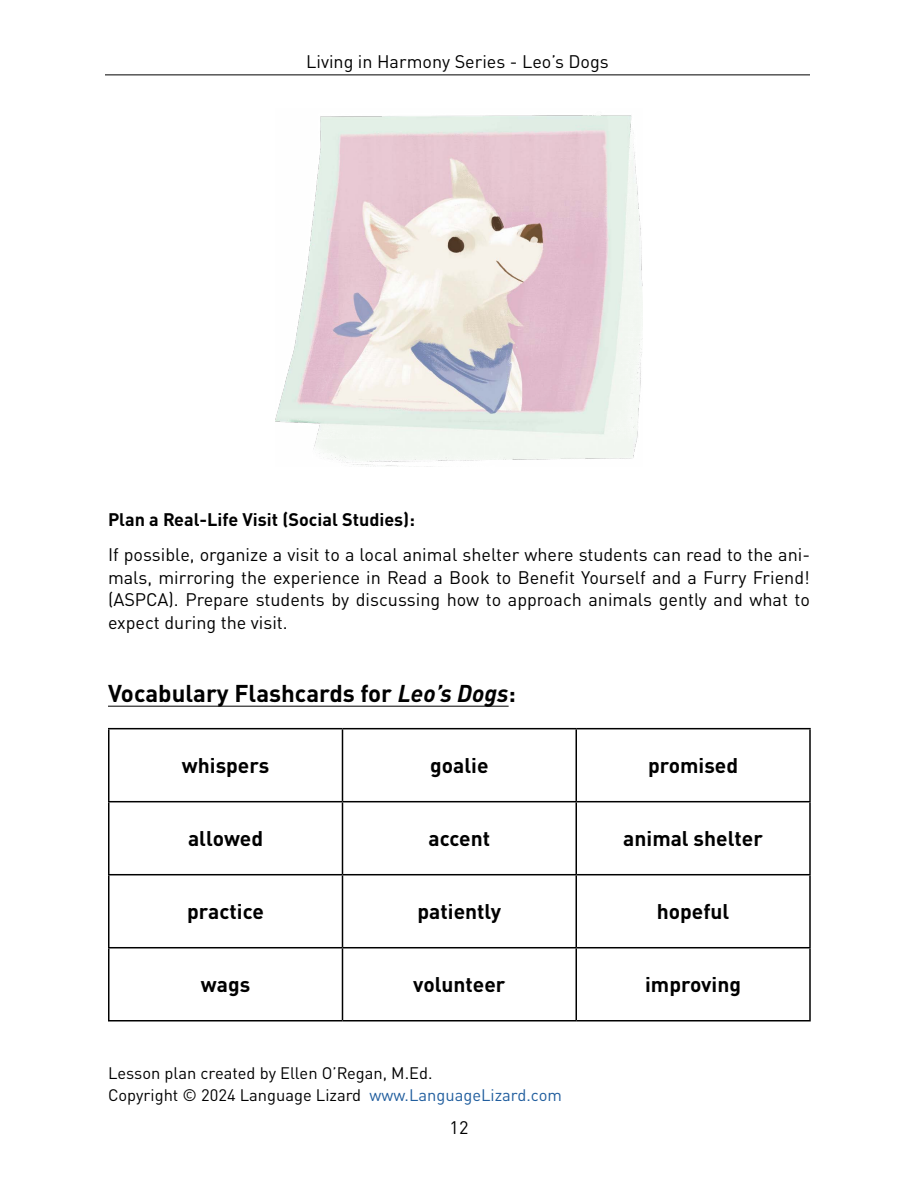
<style>
.page{position:relative;width:918px;height:1188px;background:#fff}
.page>*{position:absolute;margin:0;border:0;box-sizing:border-box;transform-origin:0 0}
.t1{font:700 24px "DIN Pro";color:#000}
.t2{font:700 21px "DIN Pro";color:#000}
.t3{font:18px/22.5px "DIN Pro";color:#000;text-align:justify}
.t4{font:700 18px "DIN Pro";color:#000}
.t5{font:16.5px/22.5px "DIN Pro";color:#000}
.s1{font-style:italic}
.s2{color:#215e9e}
</style>
<div class="page">
<hr style="left:105px;top:75px;width:705px;height:1px;background:#000">
<hr style="left:108px;top:706px;width:401px;height:1px;background:#000">
<img style="left:276px;top:115px;width:366px;height:352px">
<hr style="left:108px;top:728px;width:234px;height:1px;background:#000">
<hr style="left:108px;top:729px;width:2px;height:72px;background:#000">
<hr style="left:342px;top:728px;width:234px;height:1px;background:#000">
<hr style="left:342px;top:729px;width:1px;height:72px;background:#000">
<hr style="left:576px;top:728px;width:235px;height:1px;background:#000">
<hr style="left:576px;top:729px;width:1px;height:72px;background:#000">
<hr style="left:809px;top:729px;width:2px;height:72px;background:#000">
<hr style="left:108px;top:801px;width:234px;height:1px;background:#000">
<hr style="left:108px;top:802px;width:2px;height:72px;background:#000">
<hr style="left:342px;top:801px;width:234px;height:1px;background:#000">
<hr style="left:342px;top:802px;width:1px;height:72px;background:#000">
<hr style="left:576px;top:801px;width:235px;height:1px;background:#000">
<hr style="left:576px;top:802px;width:1px;height:72px;background:#000">
<hr style="left:809px;top:802px;width:2px;height:72px;background:#000">
<hr style="left:108px;top:874px;width:234px;height:1px;background:#000">
<hr style="left:108px;top:875px;width:2px;height:72px;background:#000">
<hr style="left:342px;top:874px;width:234px;height:1px;background:#000">
<hr style="left:342px;top:875px;width:1px;height:72px;background:#000">
<hr style="left:576px;top:874px;width:235px;height:1px;background:#000">
<hr style="left:576px;top:875px;width:1px;height:72px;background:#000">
<hr style="left:809px;top:875px;width:2px;height:72px;background:#000">
<hr style="left:108px;top:947px;width:234px;height:1px;background:#000">
<hr style="left:108px;top:948px;width:2px;height:72px;background:#000">
<hr style="left:342px;top:947px;width:234px;height:1px;background:#000">
<hr style="left:342px;top:948px;width:1px;height:72px;background:#000">
<hr style="left:576px;top:947px;width:235px;height:1px;background:#000">
<hr style="left:576px;top:948px;width:1px;height:72px;background:#000">
<hr style="left:809px;top:948px;width:2px;height:72px;background:#000">
<hr style="left:108px;top:1020px;width:234px;height:2px;background:#000">
<hr style="left:342px;top:1020px;width:234px;height:2px;background:#000">
<hr style="left:576px;top:1020px;width:235px;height:2px;background:#000">
<p class="t3" style="left:306px;top:48px;width:304px">Living in Harmony Series - Leo’s Dogs</p>
<p class="t4" style="left:108px;top:505px;width:308px">Plan a Real-Life Visit (Social Studies):</p>
<p class="t3" style="left:108px;top:542px;width:704px">If possible, organize a visit to a local animal shelter where students can read to the ani&shy;mals, mirroring the experience in Read a Book to Benefit Yourself and a Furry Friend! (ASPCA). Prepare students by discussing how to approach animals gently and what to expect during the visit.</p>
<h1 class="t1" style="left:108px;top:673px;width:410px">Vocabulary Flashcards for <span class="s1">Leo’s Dogs</span>:</h1>
<p class="t2" style="left:182px;top:748px;width:89px">whispers</p>
<p class="t2" style="left:430px;top:748px;width:60px">goalie</p>
<p class="t2" style="left:648px;top:748px;width:92px">promised</p>
<p class="t2" style="left:188px;top:821px;width:77px">allowed</p>
<p class="t2" style="left:429px;top:821px;width:63px">accent</p>
<p class="t2" style="left:623px;top:821px;width:141px">animal shelter</p>
<p class="t2" style="left:187px;top:894px;width:78px">practice</p>
<p class="t2" style="left:418px;top:894px;width:85px">patiently</p>
<p class="t2" style="left:657px;top:894px;width:74px">hopeful</p>
<p class="t2" style="left:201px;top:967px;width:51px">wags</p>
<p class="t2" style="left:413px;top:967px;width:94px">volunteer</p>
<p class="t2" style="left:645px;top:967px;width:97px">improving</p>
<p class="t5" style="left:108px;top:1060px;width:455px">Lesson plan created by Ellen O’Regan, M.Ed.<br>Copyright © 2024 Language Lizard <span class="s2">www.LanguageLizard.com</span></p>
<p class="t3" style="left:450px;top:1114px;width:20px">12</p>
</div>
